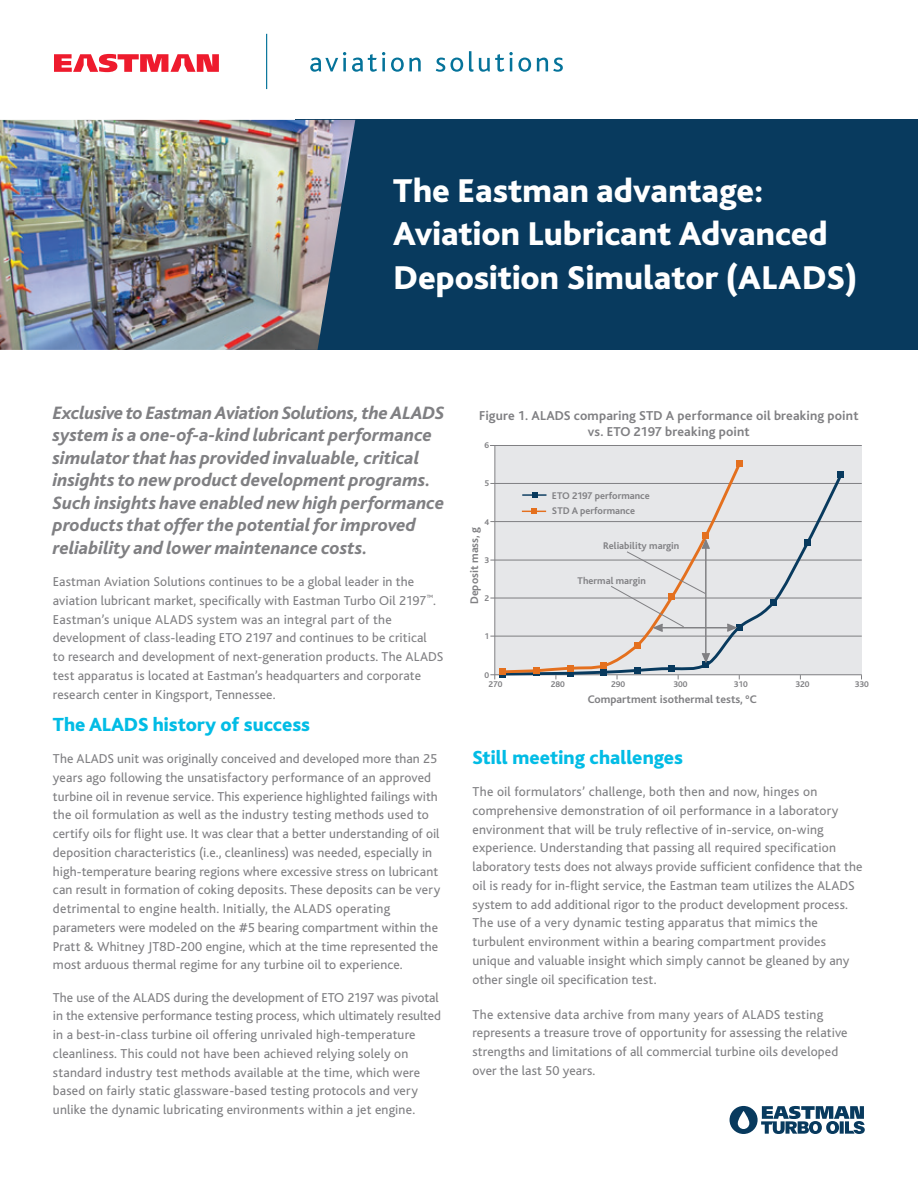
<style>
.page{position:relative;width:918px;height:1188px;background:#fff}
.page>*{position:absolute;margin:0;border:0;box-sizing:border-box;transform-origin:0 0}
.t1{font:800 34.5px/43.5px "Bliss Pro";color:#fff}
.head{font:800 19.8px "Bliss";color:#02bce5}
.head-2{font:italic 800 18.75px/22.5px "Bliss";color:#808083}
.head-3{font:13.5px/18.8px "Bliss";letter-spacing:.01em;color:#808083}
.body_copy__running_p{font:13.5px/18.8px "Bliss";letter-spacing:.01em;color:#808083}
.body_copy__running_p-2{font:700 13.5px/16.5px "Bliss";letter-spacing:.01em;color:#808083;text-align:center}
.t2{font:700 11.55px "Bliss";color:#808083}
.t3{font:700 10.05px/15.9px "Bliss Pro";color:#808083}
.t4{font:700 10.05px "Bliss";color:#808083}
.t5{font:700 8.7px "Bliss";color:#808083}
</style>
<div class="page">
<div style="left:495px;top:446px;width:367px;height:229px;background:#e6e7e9"></div>
<hr style="left:490px;top:636px;width:372px;height:1px;background:#808083">
<hr style="left:490px;top:598px;width:372px;height:1px;background:#808083">
<hr style="left:490px;top:560px;width:372px;height:1px;background:#808083">
<hr style="left:490px;top:521px;width:372px;height:1px;background:#808083">
<hr style="left:490px;top:483px;width:372px;height:1px;background:#808083">
<hr style="left:490px;top:674px;width:372px;height:1px;background:#808083">
<hr style="left:490px;top:445px;width:372px;height:1px;background:#808083">
<hr style="left:494px;top:446px;width:1px;height:233px;background:#808083">
<svg style="left:506px;top:478px;width:338px;height:199px"></svg>
<div style="left:837px;top:472px;width:7px;height:6px;background:#083a5e"></div>
<div style="left:804px;top:539px;width:7px;height:7px;background:#083a5e"></div>
<div style="left:770px;top:599px;width:7px;height:7px;background:#083a5e"></div>
<div style="left:736px;top:624px;width:7px;height:7px;background:#083a5e"></div>
<div style="left:601px;top:669px;width:6px;height:7px;background:#083a5e"></div>
<div style="left:533px;top:669px;width:7px;height:7px;background:#083a5e"></div>
<div style="left:499px;top:671px;width:7px;height:6px;background:#083a5e"></div>
<svg style="left:499px;top:467px;width:243px;height:208px"></svg>
<div style="left:736px;top:460px;width:7px;height:7px;background:#e4701e"></div>
<div style="left:702px;top:533px;width:7px;height:6px;background:#e4701e"></div>
<div style="left:634px;top:642px;width:7px;height:7px;background:#e4701e"></div>
<div style="left:601px;top:662px;width:6px;height:7px;background:#e4701e"></div>
<div style="left:567px;top:665px;width:7px;height:7px;background:#e4701e"></div>
<div style="left:533px;top:667px;width:6px;height:7px;background:#e4701e"></div>
<div style="left:499px;top:668px;width:6px;height:7px;background:#e4701e"></div>
<svg style="left:522px;top:509px;width:24px;height:5px"></svg>
<hr style="left:522px;top:494px;width:24px;height:2px;background:#083a5e">
<svg style="left:532px;top:492px;width:6px;height:6px"></svg>
<hr style="left:659px;top:627px;width:73px;height:1px;background:#808083">
<svg style="left:725px;top:622px;width:14px;height:11px"></svg>
<hr style="left:705px;top:545px;width:2px;height:109px;background:#808083">
<svg style="left:610px;top:537px;width:101px;height:96px"></svg>
<svg style="left:700px;top:651px;width:11px;height:14px"></svg>
<svg style="left:730px;top:1106px;width:135px;height:28px"></svg>
<svg style="left:310px;top:52px;width:36px;height:20px"></svg>
<svg style="left:352px;top:52px;width:33px;height:20px"></svg>
<svg style="left:391px;top:58px;width:30px;height:14px"></svg>
<svg style="left:436px;top:58px;width:27px;height:14px"></svg>
<svg style="left:469px;top:51px;width:62px;height:21px"></svg>
<svg style="left:537px;top:58px;width:26px;height:14px"></svg>
<hr style="left:266px;top:34px;width:1px;height:55px;background:#05739a">
<svg style="left:54px;top:54px;width:165px;height:18px"></svg>
<div style="left:296px;top:120px;width:622px;height:230px;background:#083a5e"></div>
<img style="left:0;top:120px;width:355px;height:230px">
<p class="t1" style="left:393px;top:167px;width:466px">The Eastman advantage:<br>Aviation Lubricant Advanced<br>Deposition Simulator (ALADS)</p>
<p class="head-2" style="left:53px;top:402px;width:393px">Exclusive to Eastman Aviation Solutions, the ALADS system is a one-of-a-kind lubricant performance simulator that has provided invaluable, critical insights to new product development programs.<br>Such insights have enabled new high performance products that offer the potential for improved reliability and lower maintenance costs.</p>
<p class="head-3" style="left:53px;top:573px;width:392px">Eastman Aviation Solutions continues to be a global leader in the aviation lubricant market, specifically with Eastman Turbo Oil 2197<sup>™</sup>.<br>Eastman’s unique ALADS system was an integral part of the development of class-leading ETO 2197 and continues to be critical<br>to research and development of next-generation products. The ALADS test apparatus is located at Eastman’s headquarters and corporate research center in Kingsport, Tennessee.</p>
<p class="head" style="left:53px;top:714px;width:259px">The ALADS history of success</p>
<p class="head-3" style="left:53px;top:750px;width:389px">The ALADS unit was originally conceived and developed more than 25 years ago following the unsatisfactory performance of an approved turbine oil in revenue service. This experience highlighted failings with the oil formulation as well as the industry testing methods used to certify oils for flight use. It was clear that a better understanding of oil deposition characteristics (i.e., cleanliness) was needed, especially in high-temperature bearing regions where excessive stress on lubricant can result in formation of coking deposits. These deposits can be very detrimental to engine health. Initially, the ALADS operating parameters were modeled on the #5 bearing compartment within the Pratt &amp; Whitney JT8D-200 engine, which at the time represented the most arduous thermal regime for any turbine oil to experience.</p>
<p class="head-3" style="left:53px;top:988px;width:390px">The use of the ALADS during the development of ETO 2197 was pivotal in the extensive performance testing process, which ultimately resulted in a best-in-class turbine oil offering unrivaled high-temperature cleanliness. This could not have been achieved relying solely on standard industry test methods available at the time, which were based on fairly static glassware-based testing protocols and very unlike the dynamic lubricating environments within a jet engine.</p>
<p class="body_copy__running_p-2" style="left:479px;top:407px;width:381px">Figure 1. ALADS comparing STD A performance oil breaking point vs. ETO 2197 breaking point</p>
<p class="t5" style="left:484px;top:441px;width:6px">6</p>
<p class="t5" style="left:484px;top:479px;width:6px">5</p>
<p class="t5" style="left:484px;top:517px;width:6px">4</p>
<p class="t5" style="left:484px;top:556px;width:6px">3</p>
<p class="t5" style="left:484px;top:594px;width:6px">2</p>
<p class="t5" style="left:484px;top:632px;width:6px">1</p>
<p class="t5" style="left:484px;top:670px;width:6px">0</p>
<p class="t2" style="left:468px;top:604px;width:78px;rotate:-90deg">Deposit mass, g</p>
<p class="t3" style="left:552px;top:487px;width:99px">ETO 2197 performance<br>STD A performance</p>
<p class="t4" style="left:603px;top:540px;width:77px">Reliability margin</p>
<p class="t4" style="left:578px;top:575px;width:70px">Thermal margin</p>
<p class="t5" style="left:488px;top:680px;width:16px">270</p>
<p class="t5" style="left:551px;top:680px;width:16px">280</p>
<p class="t5" style="left:611px;top:680px;width:16px">290</p>
<p class="t5" style="left:673px;top:680px;width:16px">300</p>
<p class="t5" style="left:734px;top:680px;width:16px">310</p>
<p class="t5" style="left:795px;top:680px;width:16px">320</p>
<p class="t5" style="left:855px;top:680px;width:16px">330</p>
<p class="t2" style="left:588px;top:694px;width:171px">Compartment isothermal tests, ºC</p>
<p class="head" style="left:472px;top:747px;width:212px">Still meeting challenges</p>
<p class="body_copy__running_p" style="left:472px;top:783px;width:392px">The oil formulators’ challenge, both then and now, hinges on comprehensive demonstration of oil performance in a laboratory environment that will be truly reflective of in-service, on-wing experience. Understanding that passing all required specification laboratory tests does not always provide sufficient confidence that the oil is ready for in-flight service, the Eastman team utilizes the ALADS system to add additional rigor to the product development process.<br>The use of a very dynamic testing apparatus that mimics the turbulent environment within a bearing compartment provides unique and valuable insight which simply cannot be gleaned by any other single oil specification test.</p>
<p class="body_copy__running_p" style="left:472px;top:1005px;width:377px">The extensive data archive from many years of ALADS testing represents a treasure trove of opportunity for assessing the relative strengths and limitations of all commercial turbine oils developed over the last 50 years.</p>
</div>
